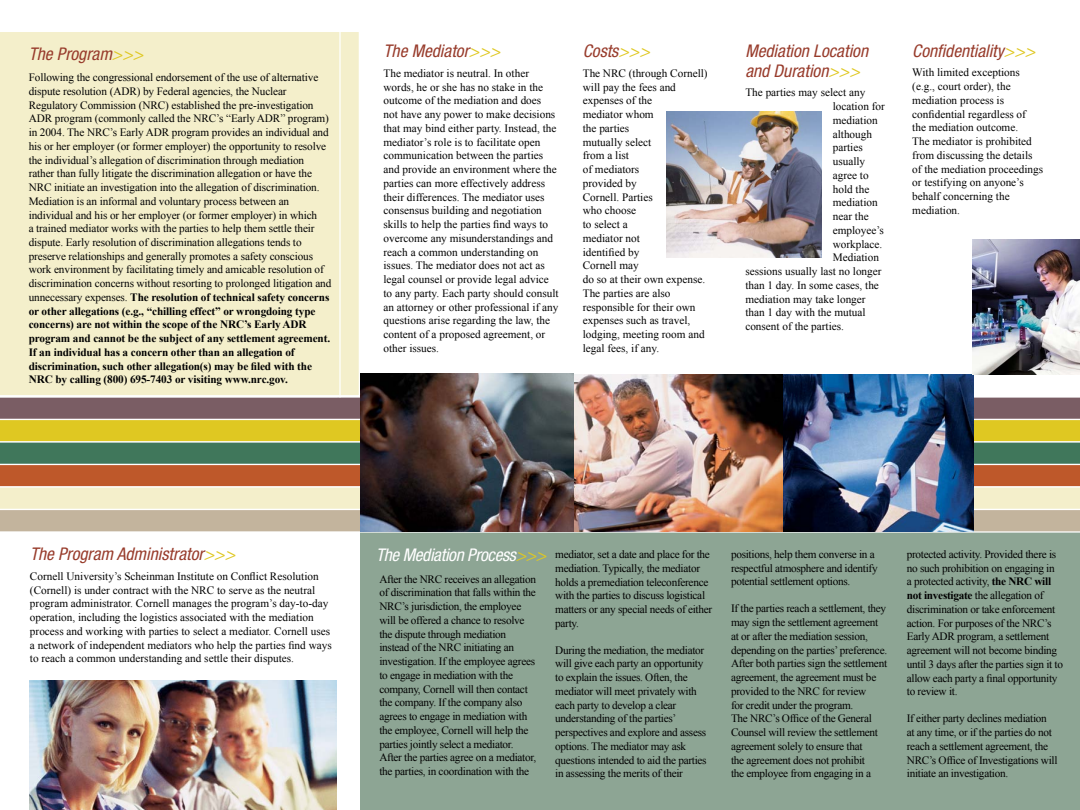
<style>
.page{position:relative;width:1080px;height:810px;background:#fff}
.page>*{position:absolute;margin:0;border:0;box-sizing:border-box;transform-origin:0 0}
.t1{font:italic condensed 17.5px/20px "Helvetica Neue LT Std";color:#983c2c}
.t2{font:italic condensed 17.5px "Helvetica Neue LT Std";letter-spacing:-.02em;color:#fff}
.t3{font:11.25px/13.8px "Times New Roman";letter-spacing:-.01em;color:#000}
.s1{color:#dfc822}
.s2{font-weight:700}
</style>
<div class="page">
<div style="left:360px;top:530px;width:720px;height:280px;background:#8da594"></div>
<svg style="left:0;top:396px;width:1080px;height:137px;background:#b19f73"></svg>
<div style="left:0;top:32px;width:359px;height:363px;background:#f4efcb"></div>
<hr style="left:339px;top:0;width:2px;height:397px;background:#fff">
<hr style="left:0;top:396px;width:338px;height:1px;background:#fff">
<img style="left:360px;top:374px;width:613px;height:157px">
<img style="left:666px;top:112px;width:156px;height:145px">
<img style="left:29px;top:680px;width:308px;height:130px">
<img style="left:973px;top:239px;width:107px;height:136px">
<h1 class="t1" style="left:29px;top:45px;width:116px">The Program<span class="s1">&gt;&gt;&gt;</span></h1>
<h1 class="t1" style="left:384px;top:41px;width:118px">The Mediator<span class="s1">&gt;&gt;&gt;</span></h1>
<h1 class="t1" style="left:583px;top:41px;width:69px">Costs<span class="s1">&gt;&gt;&gt;</span></h1>
<h1 class="t1" style="left:745px;top:41px;width:124px">Mediation Location and Duration<span class="s1">&gt;&gt;&gt;</span></h1>
<p class="t3" style="left:745px;top:86px;width:121px">The parties may select any</p>
<p class="t3" style="left:833px;top:99px;width:54px">location for</p>
<p class="t3" style="left:833px;top:113px;width:46px">mediation</p>
<p class="t3" style="left:833px;top:127px;width:41px">although</p>
<p class="t3" style="left:833px;top:141px;width:31px">parties</p>
<p class="t3" style="left:833px;top:154px;width:34px">usually</p>
<p class="t3" style="left:833px;top:168px;width:37px">agree to</p>
<p class="t3" style="left:833px;top:182px;width:38px">hold the</p>
<p class="t3" style="left:833px;top:196px;width:46px">mediation</p>
<p class="t3" style="left:833px;top:209px;width:37px">near the</p>
<p class="t3" style="left:833px;top:223px;width:53px">employee’s</p>
<p class="t3" style="left:833px;top:237px;width:51px">workplace.</p>
<p class="t3" style="left:833px;top:251px;width:48px">Mediation</p>
<p class="t3" style="left:745px;top:264px;width:138px">sessions usually last no longer</p>
<p class="t3" style="left:745px;top:278px;width:135px">than 1 day. In some cases, the</p>
<p class="t3" style="left:745px;top:292px;width:122px">mediation may take longer</p>
<p class="t3" style="left:745px;top:306px;width:122px">than 1 day with the mutual</p>
<p class="t3" style="left:745px;top:319px;width:100px">consent of the parties.</p>
<p class="t3" style="left:384px;top:66px;width:177px">The mediator is neutral. In other words, he or she has no stake in the outcome of the mediation and does<br>not have any power to make decisions that may bind either party. Instead, the mediator’s role is to facilitate open communication between the parties and provide an environment where the parties can more effectively address their differences. The mediator uses consensus building and negotiation skills to help the parties find ways to overcome any misunderstandings and reach a common understanding on issues. The mediator does not act as legal counsel or provide legal advice to any party. Each party should consult an attorney or other professional if any questions arise regarding the law, the content of a proposed agreement, or other issues.</p>
<p class="t3" style="left:583px;top:66px;width:126px">The NRC (through Cornell) will pay the fees and expenses of the<br>mediator whom<br>the parties<br>mutually select<br>from a list<br>of mediators<br>provided by<br>Cornell. Parties<br>who choose<br>to select a<br>mediator not<br>identified by<br>Cornell may<br>do so at their own expense.<br>The parties are also responsible for their own expenses such as travel, lodging, meeting room and legal fees, if any.</p>
<p class="t3" style="left:29px;top:70px;width:304px">Following the congressional endorsement of the use of alternative dispute resolution (ADR) by Federal agencies, the Nuclear Regulatory Commission (NRC) established the pre-investigation ADR program (commonly called the NRC’s “Early ADR” program) in 2004. The NRC’s Early ADR program provides an individual and his or her employer (or former employer) the opportunity to resolve the individual’s allegation of discrimination through mediation rather than fully litigate the discrimination allegation or have the NRC initiate an investigation into the allegation of discrimination.<br>Mediation is an informal and voluntary process between an individual and his or her employer (or former employer) in which<br>a trained mediator works with the parties to help them settle their dispute. Early resolution of discrimination allegations tends to preserve relationships and generally promotes a safety conscious work environment by facilitating timely and amicable resolution of discrimination concerns without resorting to prolonged litigation and unnecessary expenses. <span class="s2">The resolution of technical safety concerns or other allegations (e.g., “chilling effect” or wrongdoing type concerns) are not within the scope of the NRC’s Early ADR program and cannot be the subject of any settlement agreement.<br>If an individual has a concern other than an allegation of discrimination, such other allegation(s) may be filed with the NRC by calling (800) 695-7403 or visiting www.nrc.gov.</span></p>
<h1 class="t1" style="left:912px;top:41px;width:125px">Confidentiality<span class="s1">&gt;&gt;&gt;</span></h1>
<p class="t3" style="left:912px;top:66px;width:132px">With limited exceptions (e.g., court order), the mediation process is confidential regardless of<br>the mediation outcome.<br>The mediator is prohibited from discussing the details of the mediation proceedings or testifying on anyone’s behalf concerning the mediation.</p>
<h1 class="t1" style="left:30px;top:544px;width:207px">The Program Administrator<span class="s1">&gt;&gt;&gt;</span></h1>
<h1 class="t2" style="left:376px;top:545px;width:172px">The Mediation Process<span class="s1">&gt;&gt;&gt;</span></h1>
<p class="t3" style="left:30px;top:569px;width:303px">Cornell University’s Scheinman Institute on Conflict Resolution (Cornell) is under contract with the NRC to serve as the neutral program administrator. Cornell manages the program’s day-to-day operation, including the logistics associated with the mediation process and working with parties to select a mediator. Cornell uses a network of independent mediators who help the parties find ways to reach a common understanding and settle their disputes.</p>
<p class="t3" style="left:379px;top:572px;width:158px">After the NRC receives an allegation of discrimination that falls within the NRC’s jurisdiction, the employee will be offered a chance to resolve the dispute through mediation instead of the NRC initiating an investigation. If the employee agrees to engage in mediation with the company, Cornell will then contact the company. If the company also agrees to engage in mediation with the employee, Cornell will help the parties jointly select a mediator.<br>After the parties agree on a mediator, the parties, in coordination with the</p>
<p class="t3" style="left:555px;top:547px;width:159px">mediator, set a date and place for the mediation. Typically, the mediator holds a premediation teleconference with the parties to discuss logistical matters or any special needs of either party.</p>
<p class="t3" style="left:555px;top:643px;width:153px">During the mediation, the mediator will give each party an opportunity to explain the issues. Often, the mediator will meet privately with each party to develop a clear understanding of the parties’ perspectives and explore and assess options. The mediator may ask questions intended to aid the parties in assessing the merits of their</p>
<p class="t3" style="left:731px;top:547px;width:148px">positions, help them converse in a respectful atmosphere and identify potential settlement options.</p>
<p class="t3" style="left:731px;top:602px;width:158px">If the parties reach a settlement, they may sign the settlement agreement at or after the mediation session, depending on the parties’ preference.<br>After both parties sign the settlement agreement, the agreement must be provided to the NRC for review<br>for credit under the program.<br>The NRC’s Office of the General Counsel will review the settlement agreement solely to ensure that<br>the agreement does not prohibit<br>the employee from engaging in a</p>
<p class="t3" style="left:907px;top:547px;width:158px">protected activity. Provided there is no such prohibition on engaging in<br>a protected activity, <span class="s2">the NRC will not investigate</span> the allegation of discrimination or take enforcement action. For purposes of the NRC’s Early ADR program, a settlement agreement will not become binding until 3 days after the parties sign it to allow each party a final opportunity to review it.</p>
<p class="t3" style="left:907px;top:711px;width:152px">If either party declines mediation<br>at any time, or if the parties do not reach a settlement agreement, the NRC’s Office of Investigations will initiate an investigation.</p>
</div>
